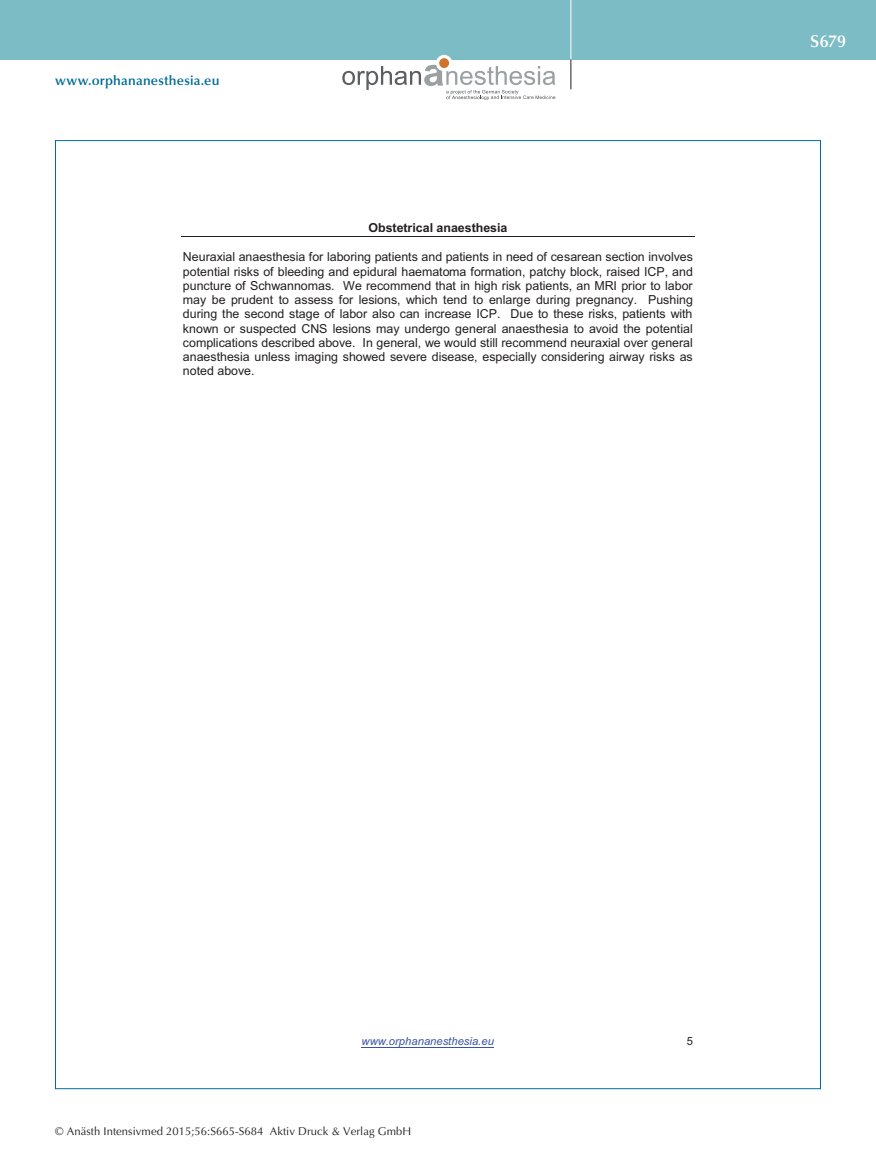
<style>
.page{position:relative;width:876px;height:1174px;background:#fff}
.page>*{position:absolute;margin:0;border:0;box-sizing:border-box;transform-origin:0 0}
.t1{font:600 17.25px "Optima";color:#fff}
.t2{font:600 13.5px "Optima";letter-spacing:.015em;color:#006b98}
.t3{font:12.45px/14.2px "Arial";color:#231f20;text-align:justify}
.t4{font:700 12.45px "Arial";color:#231f20}
.t5{font:11.25px "Optima";letter-spacing:.005em;color:#231f20}
.t6{font:italic 11.25px "Arial";color:#3853a3}
.t7{font:11.25px "Arial";color:#231f20}
</style>
<div class="page">
<div style="left:0;top:0;width:876px;height:60px;background:#7cbcc5"></div>
<hr style="left:571px;top:0;width:1px;height:60px;background:#fff">
<svg style="left:571px;top:60px;width:1px;height:29px"></svg>
<svg style="left:436px;top:55px;width:16px;height:16px"></svg>
<div style="left:439px;top:58px;width:10px;height:10px;background:#d0732a;border-radius:50%"></div>
<svg style="left:342px;top:65px;width:213px;height:35px"></svg>
<hr style="left:362px;top:1046px;width:132px;height:1px;background:#3853a3">
<hr style="left:181px;top:236px;width:514px;height:1px;background:#231f20">
<p class="t2" style="left:55px;top:73px;width:166px">www.orphananesthesia.eu</p>
<p class="t4" style="left:368px;top:219px;width:140px">Obstetrical anaesthesia</p>
<p class="t3" style="left:183px;top:250px;width:511px">Neuraxial anaesthesia for laboring patients and patients in need of cesarean section involves potential risks of bleeding and epidural haematoma formation, patchy block, raised ICP, and puncture of Schwannomas. We recommend that in high risk patients, an MRI prior to labor may be prudent to assess for lesions, which tend to enlarge during pregnancy. Pushing during the second stage of labor also can increase ICP. Due to these risks, patients with known or suspected CNS lesions may undergo general anaesthesia to avoid the potential complications described above. In general, we would still recommend neuraxial over general anaesthesia unless imaging showed severe disease, especially considering airway risks as noted above.</p>
<h1 class="t1" style="left:810px;top:31px;width:37px">S679</h1>
<p class="t6" style="left:362px;top:1034px;width:134px">www.orphananesthesia.eu</p>
<p class="t7" style="left:687px;top:1034px;width:8px">5</p>
<p class="t5" style="left:55px;top:1125px;width:357px">© Anästh Intensivmed 2015;56:S665-S684 Aktiv Druck &amp; Verlag GmbH</p>
</div>
